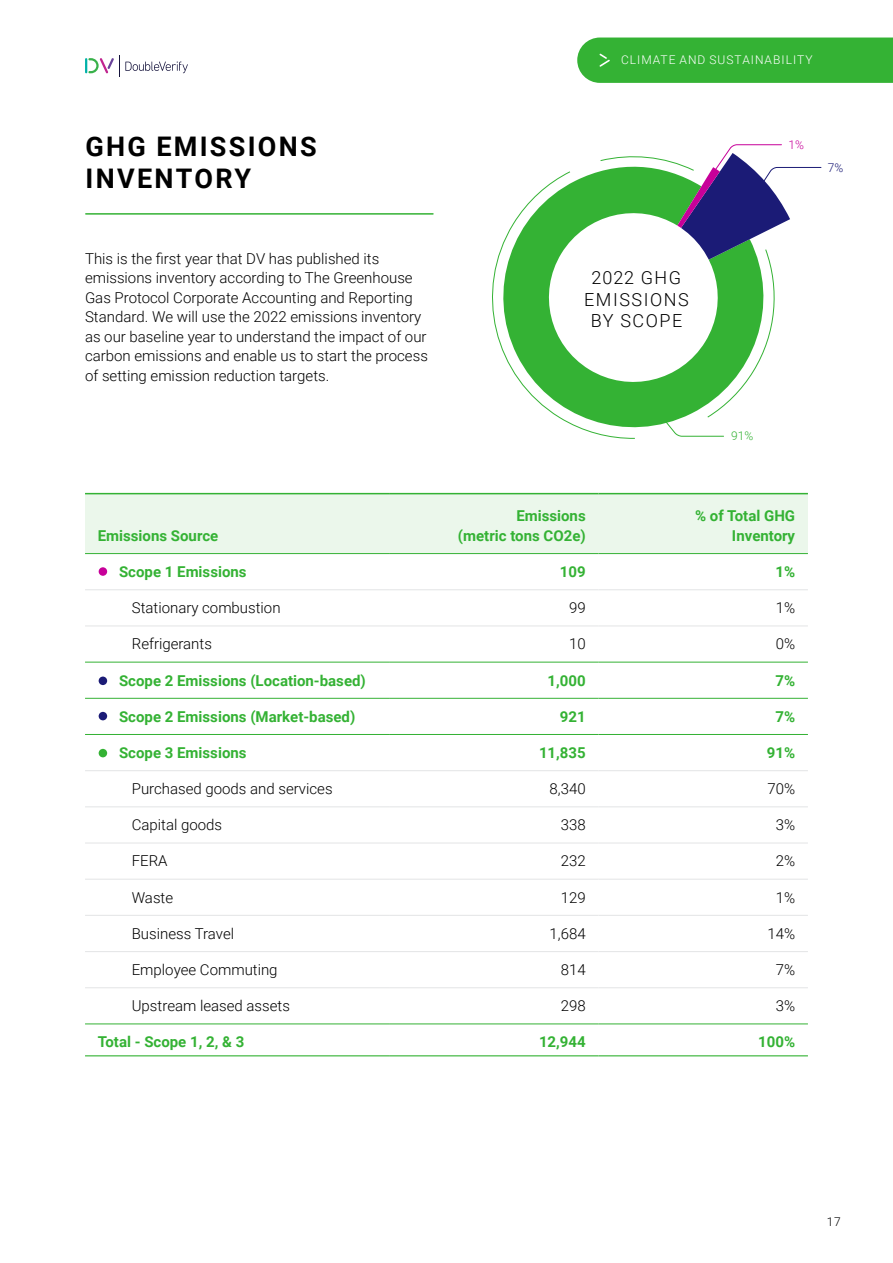
<style>
.page{position:relative;width:893px;height:1263px;background:#fff}
.page>*{position:absolute;margin:0;border:0;box-sizing:border-box;transform-origin:0 0}
.t1{font:700 27px/32.4px "Roboto";letter-spacing:.085em;color:#000}
.t2{font:300 18px/21.6px "Roboto";letter-spacing:.085em;color:#000;text-align:center}
.t3{font:300 15px/19.5px "Roboto";color:#000}
.t4{font:700 15px/19.5px "Roboto";color:#34b234;text-align:right}
.t5{font:300 12px "Roboto";letter-spacing:.085em;color:#fff}
.t6{font:300 12px "Roboto";color:#34b234}
.t7{font:300 12px "Roboto";color:#000}
.t8{font:300 12px "Roboto";color:#1b1b76}
.t9{font:300 12px "Roboto";color:#c70099}
</style>
<div class="page">
<svg style="left:85px;top:55px;width:103px;height:22px"></svg>
<div style="left:577px;top:38px;width:316px;height:45px;background:#34b234"></div>
<hr style="left:86px;top:213px;width:347px;height:2px;background:#34b234">
<svg style="left:492px;top:144px;width:330px;height:295px"></svg>
<div style="left:85px;top:494px;width:723px;height:59px;background:#ebf7eb"></div>
<svg style="left:85px;top:554px;width:723px;height:204px"></svg>
<hr style="left:85px;top:625px;width:304px;height:1px;background:#e6e7e8">
<hr style="left:389px;top:625px;width:209px;height:1px;background:#e6e7e8">
<hr style="left:598px;top:625px;width:210px;height:1px;background:#e6e7e8">
<hr style="left:85px;top:842px;width:304px;height:1px;background:#e6e7e8">
<hr style="left:389px;top:842px;width:209px;height:1px;background:#e6e7e8">
<hr style="left:598px;top:842px;width:210px;height:1px;background:#e6e7e8">
<hr style="left:85px;top:879px;width:304px;height:1px;background:#e6e7e8">
<hr style="left:389px;top:879px;width:209px;height:1px;background:#e6e7e8">
<hr style="left:598px;top:879px;width:210px;height:1px;background:#e6e7e8">
<hr style="left:85px;top:915px;width:304px;height:1px;background:#e6e7e8">
<hr style="left:389px;top:915px;width:209px;height:1px;background:#e6e7e8">
<hr style="left:598px;top:915px;width:210px;height:1px;background:#e6e7e8">
<hr style="left:85px;top:951px;width:304px;height:1px;background:#e6e7e8">
<hr style="left:389px;top:951px;width:209px;height:1px;background:#e6e7e8">
<hr style="left:598px;top:951px;width:210px;height:1px;background:#e6e7e8">
<hr style="left:85px;top:987px;width:304px;height:1px;background:#e6e7e8">
<hr style="left:389px;top:987px;width:209px;height:1px;background:#e6e7e8">
<hr style="left:598px;top:987px;width:210px;height:1px;background:#e6e7e8">
<hr style="left:85px;top:1023px;width:304px;height:1px;background:#34b234">
<hr style="left:389px;top:1023px;width:209px;height:1px;background:#34b234">
<hr style="left:598px;top:1023px;width:210px;height:1px;background:#34b234">
<hr style="left:85px;top:1055px;width:304px;height:1px;background:#34b234">
<hr style="left:389px;top:1055px;width:209px;height:1px;background:#34b234">
<hr style="left:598px;top:1055px;width:210px;height:1px;background:#34b234">
<hr style="left:85px;top:662px;width:304px;height:1px;background:#34b234">
<hr style="left:389px;top:662px;width:209px;height:1px;background:#34b234">
<hr style="left:598px;top:662px;width:210px;height:1px;background:#34b234">
<hr style="left:85px;top:698px;width:304px;height:1px;background:#34b234">
<hr style="left:389px;top:698px;width:209px;height:1px;background:#34b234">
<hr style="left:598px;top:698px;width:210px;height:1px;background:#34b234">
<hr style="left:85px;top:734px;width:304px;height:1px;background:#34b234">
<hr style="left:389px;top:734px;width:209px;height:1px;background:#34b234">
<hr style="left:598px;top:734px;width:210px;height:1px;background:#34b234">
<hr style="left:85px;top:493px;width:304px;height:1px;background:#34b234">
<hr style="left:389px;top:493px;width:209px;height:1px;background:#34b234">
<hr style="left:598px;top:493px;width:210px;height:1px;background:#34b234">
<hr style="left:85px;top:553px;width:304px;height:1px;background:#34b234">
<hr style="left:389px;top:553px;width:209px;height:1px;background:#34b234">
<hr style="left:598px;top:553px;width:210px;height:1px;background:#34b234">
<hr style="left:85px;top:589px;width:304px;height:1px;background:#e6e7e8">
<hr style="left:389px;top:589px;width:209px;height:1px;background:#e6e7e8">
<hr style="left:598px;top:589px;width:210px;height:1px;background:#e6e7e8">
<hr style="left:85px;top:770px;width:304px;height:1px;background:#e6e7e8">
<hr style="left:389px;top:770px;width:209px;height:1px;background:#e6e7e8">
<hr style="left:598px;top:770px;width:210px;height:1px;background:#e6e7e8">
<hr style="left:85px;top:806px;width:304px;height:1px;background:#e6e7e8">
<hr style="left:389px;top:806px;width:209px;height:1px;background:#e6e7e8">
<hr style="left:598px;top:806px;width:210px;height:1px;background:#e6e7e8">
<div style="left:99px;top:567px;width:8px;height:9px;background:#c70099;border-radius:50%"></div>
<div style="left:99px;top:676px;width:8px;height:9px;background:#1b1b76;border-radius:50%"></div>
<div style="left:99px;top:712px;width:8px;height:8px;background:#1b1b76;border-radius:50%"></div>
<div style="left:99px;top:749px;width:8px;height:8px;background:#34b234;border-radius:50%"></div>
<p class="t5" style="left:621px;top:52px;width:193px">CLIMATE AND SUSTAINABILITY</p>
<h1 class="t1" style="left:86px;top:129px;width:233px">GHG EMISSIONS<br>INVENTORY</h1>
<p class="t3" style="left:85px;top:248px;width:344px">This is the first year that DV has published its emissions inventory according to The Greenhouse Gas Protocol Corporate Accounting and Reporting Standard. We will use the 2022 emissions inventory as our baseline year to understand the impact of our carbon emissions and enable us to start the process of setting emission reduction targets.</p>
<p class="t2" style="left:584px;top:266px;width:106px">2022 GHG<br>EMISSIONS<br>BY SCOPE</p>
<p class="t9" style="left:788px;top:136px;width:17px">1%</p>
<p class="t8" style="left:828px;top:159px;width:17px">7%</p>
<p class="t6" style="left:731px;top:428px;width:24px">91%</p>
<p class="t4" style="left:98px;top:525px;width:122px">Emissions Source</p>
<p class="t4" style="left:458px;top:506px;width:129px">Emissions<br>(metric tons CO2e)</p>
<p class="t4" style="left:695px;top:506px;width:102px">% of Total GHG<br>Inventory</p>
<p class="t4" style="left:119px;top:561px;width:129px">Scope 1 Emissions</p>
<p class="t4" style="left:560px;top:561px;width:27px">109</p>
<p class="t4" style="left:775px;top:561px;width:21px">1%</p>
<p class="t3" style="left:132px;top:597px;width:150px">Stationary combustion</p>
<p class="t3" style="left:569px;top:597px;width:18px">99</p>
<p class="t3" style="left:776px;top:597px;width:21px">1%</p>
<p class="t3" style="left:132px;top:634px;width:82px">Refrigerants</p>
<p class="t3" style="left:569px;top:634px;width:18px">10</p>
<p class="t3" style="left:776px;top:634px;width:21px">0%</p>
<p class="t4" style="left:119px;top:670px;width:248px">Scope 2 Emissions (Location-based)</p>
<p class="t4" style="left:548px;top:670px;width:40px">1,000</p>
<p class="t4" style="left:775px;top:670px;width:21px">7%</p>
<p class="t4" style="left:119px;top:706px;width:238px">Scope 2 Emissions (Market-based)</p>
<p class="t4" style="left:560px;top:706px;width:27px">921</p>
<p class="t4" style="left:775px;top:706px;width:21px">7%</p>
<p class="t4" style="left:119px;top:742px;width:129px">Scope 3 Emissions</p>
<p class="t4" style="left:539px;top:742px;width:48px">11,835</p>
<p class="t4" style="left:767px;top:742px;width:30px">91%</p>
<p class="t3" style="left:132px;top:778px;width:202px">Purchased goods and services</p>
<p class="t3" style="left:550px;top:778px;width:38px">8,340</p>
<p class="t3" style="left:767px;top:778px;width:29px">70%</p>
<p class="t3" style="left:132px;top:815px;width:92px">Capital goods</p>
<p class="t3" style="left:561px;top:815px;width:26px">338</p>
<p class="t3" style="left:776px;top:815px;width:21px">3%</p>
<p class="t3" style="left:132px;top:851px;width:37px">FERA</p>
<p class="t3" style="left:561px;top:851px;width:26px">232</p>
<p class="t3" style="left:776px;top:851px;width:21px">2%</p>
<p class="t3" style="left:132px;top:887px;width:43px">Waste</p>
<p class="t3" style="left:561px;top:887px;width:26px">129</p>
<p class="t3" style="left:776px;top:887px;width:21px">1%</p>
<p class="t3" style="left:132px;top:923px;width:104px">Business Travel</p>
<p class="t3" style="left:550px;top:923px;width:38px">1,684</p>
<p class="t3" style="left:767px;top:923px;width:29px">14%</p>
<p class="t3" style="left:132px;top:959px;width:147px">Employee Commuting</p>
<p class="t3" style="left:561px;top:959px;width:26px">814</p>
<p class="t3" style="left:776px;top:959px;width:21px">7%</p>
<p class="t3" style="left:132px;top:995px;width:160px">Upstream leased assets</p>
<p class="t3" style="left:561px;top:995px;width:26px">298</p>
<p class="t3" style="left:776px;top:995px;width:21px">3%</p>
<p class="t4" style="left:98px;top:1032px;width:148px">Total - Scope 1, 2, &amp; 3</p>
<p class="t4" style="left:539px;top:1032px;width:48px">12,944</p>
<p class="t4" style="left:758px;top:1032px;width:38px">100%</p>
<p class="t7" style="left:827px;top:1213px;width:15px">17</p>
</div>
